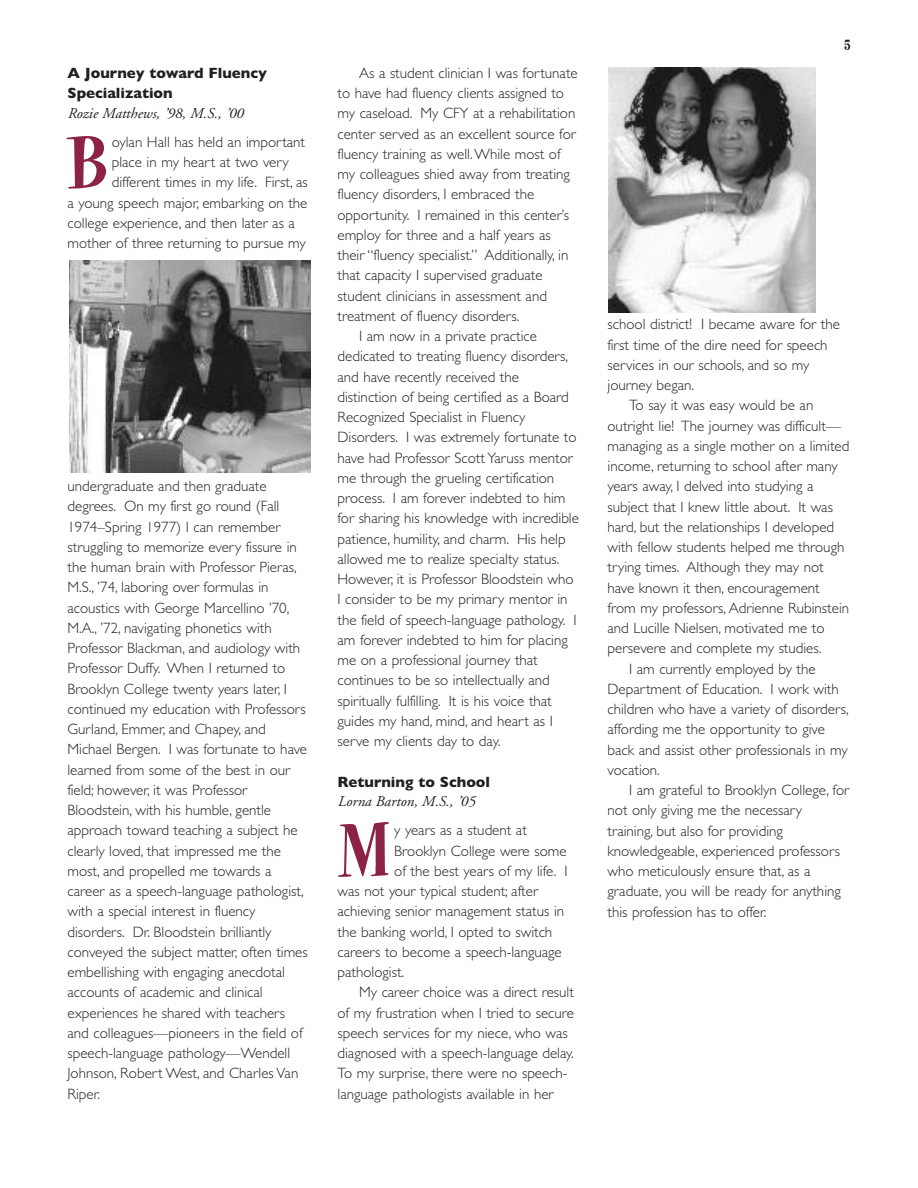
<style>
.page{position:relative;width:918px;height:1188px;background:#fff}
.page>*{position:absolute;margin:0;border:0;box-sizing:border-box;transform-origin:0 0}
.t1{font:76.2px "Heatwave";color:#8d2344}
.t2{font:300 15px/20.2px "Gill Sans";color:#231f20}
.t3{font:700 15px/20.2px "Gill Sans";color:#231f20}
.t4{font:italic 15px "Adobe Garamond";color:#231f20}
.t5{font:15px "Heatwave";color:#231f20}
</style>
<div class="page">
<img style="left:69px;top:261px;width:241px;height:211px">
<img style="left:608px;top:68px;width:207px;height:245px">
<p class="t3" style="left:68px;top:63px;width:201px">A Journey toward Fluency<br>Specialization</p>
<p class="t4" style="left:68px;top:107px;width:177px">Rozie Matthews, ’98, M.S., ’00</p>
<h1 class="t1" style="left:68px;top:116px;width:42px">B</h1>
<p class="t2" style="left:112px;top:132px;width:195px">oylan Hall has held an important</p>
<p class="t2" style="left:112px;top:152px;width:178px">place in my heart at two very</p>
<p class="t2" style="left:112px;top:172px;width:198px">different times in my life. First, as</p>
<p class="t2" style="left:67px;top:192px;width:242px">a young speech major, embarking on the</p>
<p class="t2" style="left:67px;top:213px;width:229px">college experience, and then later as a</p>
<p class="t2" style="left:67px;top:233px;width:240px">mother of three returning to pursue my</p>
<p class="t2" style="left:67px;top:476px;width:242px">undergraduate and then graduate degrees. On my first go round (Fall 1974–Spring 1977) I can remember struggling to memorize every fissure in the human brain with Professor Pieras, M.S., ’74, laboring over formulas in acoustics with George Marcellino ’70, M.A., ’72, navigating phonetics with Professor Blackman, and audiology with Professor Duffy. When I returned to Brooklyn College twenty years later, I continued my education with Professors Gurland, Emmer, and Chapey, and Michael Bergen. I was fortunate to have learned from some of the best in our field; however, it was Professor Bloodstein, with his humble, gentle approach toward teaching a subject he clearly loved, that impressed me the most, and propelled me towards a career as a speech-language pathologist, with a special interest in fluency disorders. Dr. Bloodstein brilliantly conveyed the subject matter, often times embellishing with engaging anecdotal accounts of academic and clinical experiences he shared with teachers and colleagues—pioneers in the field of speech-language pathology—Wendell Johnson, Robert West, and Charles Van Riper.</p>
<p class="t2" style="left:359px;top:63px;width:220px">As a student clinician I was fortunate</p>
<p class="t2" style="left:338px;top:83px;width:228px">to have had fluency clients assigned to</p>
<p class="t2" style="left:338px;top:103px;width:239px">my caseload. My CFY at a rehabilitation</p>
<p class="t2" style="left:338px;top:123px;width:240px">center served as an excellent source for</p>
<p class="t2" style="left:338px;top:144px;width:225px">fluency training as well.While most of</p>
<p class="t2" style="left:338px;top:164px;width:234px">my colleagues shied away from treating</p>
<p class="t2" style="left:338px;top:184px;width:198px">fluency disorders, I embraced the</p>
<p class="t2" style="left:338px;top:204px;width:233px">opportunity. I remained in this center’s</p>
<p class="t2" style="left:338px;top:225px;width:215px">employ for three and a half years as</p>
<p class="t2" style="left:338px;top:245px;width:232px">their “fluency specialist.” Additionally, in</p>
<p class="t2" style="left:338px;top:265px;width:207px">that capacity I supervised graduate</p>
<p class="t2" style="left:338px;top:285px;width:211px">student clinicians in assessment and</p>
<p class="t2" style="left:338px;top:306px;width:183px">treatment of fluency disorders.</p>
<p class="t2" style="left:359px;top:326px;width:179px">I am now in a private practice</p>
<p class="t2" style="left:338px;top:346px;width:232px">dedicated to treating fluency disorders,</p>
<p class="t2" style="left:338px;top:366px;width:183px">and have recently received the</p>
<p class="t2" style="left:338px;top:387px;width:233px">distinction of being certified as a Board</p>
<p class="t2" style="left:338px;top:407px;width:189px">Recognized Specialist in Fluency</p>
<p class="t2" style="left:338px;top:427px;width:241px">Disorders. I was extremely fortunate to</p>
<p class="t2" style="left:338px;top:447px;width:237px">have had Professor Scott Yaruss mentor</p>
<p class="t2" style="left:338px;top:468px;width:218px">me through the grueling certification</p>
<p class="t2" style="left:338px;top:488px;width:230px">process. I am forever indebted to him</p>
<p class="t2" style="left:338px;top:508px;width:243px">for sharing his knowledge with incredible</p>
<p class="t2" style="left:338px;top:528px;width:230px">patience, humility, and charm. His help</p>
<p class="t2" style="left:338px;top:549px;width:223px">allowed me to realize specialty status.</p>
<p class="t2" style="left:338px;top:569px;width:238px">However, it is Professor Bloodstein who</p>
<p class="t2" style="left:338px;top:589px;width:232px">I consider to be my primary mentor in</p>
<p class="t2" style="left:338px;top:609px;width:240px">the field of speech-language pathology. I</p>
<p class="t2" style="left:338px;top:630px;width:232px">am forever indebted to him for placing</p>
<p class="t2" style="left:338px;top:650px;width:202px">me on a professional journey that</p>
<p class="t2" style="left:338px;top:670px;width:214px">continues to be so intellectually and</p>
<p class="t2" style="left:338px;top:690px;width:216px">spiritually fulfilling. It is his voice that</p>
<p class="t2" style="left:338px;top:711px;width:217px">guides my hand, mind, and heart as I</p>
<p class="t2" style="left:338px;top:731px;width:164px">serve my clients day to day.</p>
<p class="t3" style="left:338px;top:771px;width:154px">Returning to School</p>
<p class="t4" style="left:338px;top:795px;width:139px">Lorna Barton, M.S., ’05</p>
<h1 class="t1" style="left:338px;top:805px;width:54px">M</h1>
<p class="t2" style="left:394px;top:820px;width:134px">y years as a student at</p>
<p class="t2" style="left:394px;top:840px;width:174px">Brooklyn College were some</p>
<p class="t2" style="left:394px;top:861px;width:175px">of the best years of my life. I</p>
<p class="t2" style="left:338px;top:881px;width:202px">was not your typical student; after</p>
<p class="t2" style="left:338px;top:901px;width:228px">achieving senior management status in</p>
<p class="t2" style="left:338px;top:921px;width:216px">the banking world, I opted to switch</p>
<p class="t2" style="left:338px;top:942px;width:226px">careers to become a speech-language</p>
<p class="t2" style="left:338px;top:962px;width:68px">pathologist.</p>
<p class="t2" style="left:359px;top:982px;width:216px">My career choice was a direct result</p>
<p class="t2" style="left:338px;top:1002px;width:238px">of my frustration when I tried to secure</p>
<p class="t2" style="left:338px;top:1023px;width:232px">speech services for my niece, who was</p>
<p class="t2" style="left:338px;top:1043px;width:238px">diagnosed with a speech-language delay.</p>
<p class="t2" style="left:338px;top:1063px;width:232px">To my surprise, there were no speech-</p>
<p class="t2" style="left:338px;top:1083px;width:218px">language pathologists available in her</p>
<p class="t5" style="left:844px;top:36px;width:8px">5</p>
<p class="t2" style="left:608px;top:314px;width:234px">school district! I became aware for the</p>
<p class="t2" style="left:608px;top:334px;width:222px">first time of the dire need for speech</p>
<p class="t2" style="left:608px;top:354px;width:203px">services in our schools, and so my</p>
<p class="t2" style="left:608px;top:375px;width:88px">journey began.</p>
<p class="t2" style="left:629px;top:395px;width:186px">To say it was easy would be an</p>
<p class="t2" style="left:608px;top:415px;width:235px">outright lie! The journey was difficult—</p>
<p class="t2" style="left:608px;top:435px;width:243px">managing as a single mother on a limited</p>
<p class="t2" style="left:608px;top:456px;width:232px">income, returning to school after many</p>
<p class="t2" style="left:608px;top:476px;width:208px">years away, I delved into studying a</p>
<p class="t2" style="left:608px;top:496px;width:227px">subject that I knew little about. It was</p>
<p class="t2" style="left:608px;top:516px;width:228px">hard, but the relationships I developed</p>
<p class="t2" style="left:608px;top:537px;width:238px">with fellow students helped me through</p>
<p class="t2" style="left:608px;top:557px;width:218px">trying times. Although they may not</p>
<p class="t2" style="left:608px;top:577px;width:214px">have known it then, encouragement</p>
<p class="t2" style="left:608px;top:597px;width:243px">from my professors, Adrienne Rubinstein</p>
<p class="t2" style="left:608px;top:618px;width:218px">and Lucille Nielsen, motivated me to</p>
<p class="t2" style="left:608px;top:638px;width:215px">persevere and complete my studies.</p>
<p class="t2" style="left:629px;top:658px;width:188px">I am currently employed by the</p>
<p class="t2" style="left:608px;top:678px;width:233px">Department of Education. I work with</p>
<p class="t2" style="left:608px;top:699px;width:243px">children who have a variety of disorders,</p>
<p class="t2" style="left:608px;top:719px;width:219px">affording me the opportunity to give</p>
<p class="t2" style="left:608px;top:739px;width:242px">back and assist other professionals in my</p>
<p class="t2" style="left:608px;top:759px;width:54px">vocation.</p>
<p class="t2" style="left:629px;top:780px;width:222px">I am grateful to Brooklyn College, for</p>
<p class="t2" style="left:608px;top:800px;width:196px">not only giving me the necessary</p>
<p class="t2" style="left:608px;top:820px;width:177px">training, but also for providing</p>
<p class="t2" style="left:608px;top:840px;width:234px">knowledgeable, experienced professors</p>
<p class="t2" style="left:608px;top:861px;width:205px">who meticulously ensure that, as a</p>
<p class="t2" style="left:608px;top:881px;width:235px">graduate, you will be ready for anything</p>
<p class="t2" style="left:608px;top:901px;width:160px">this profession has to offer.</p>
</div>
